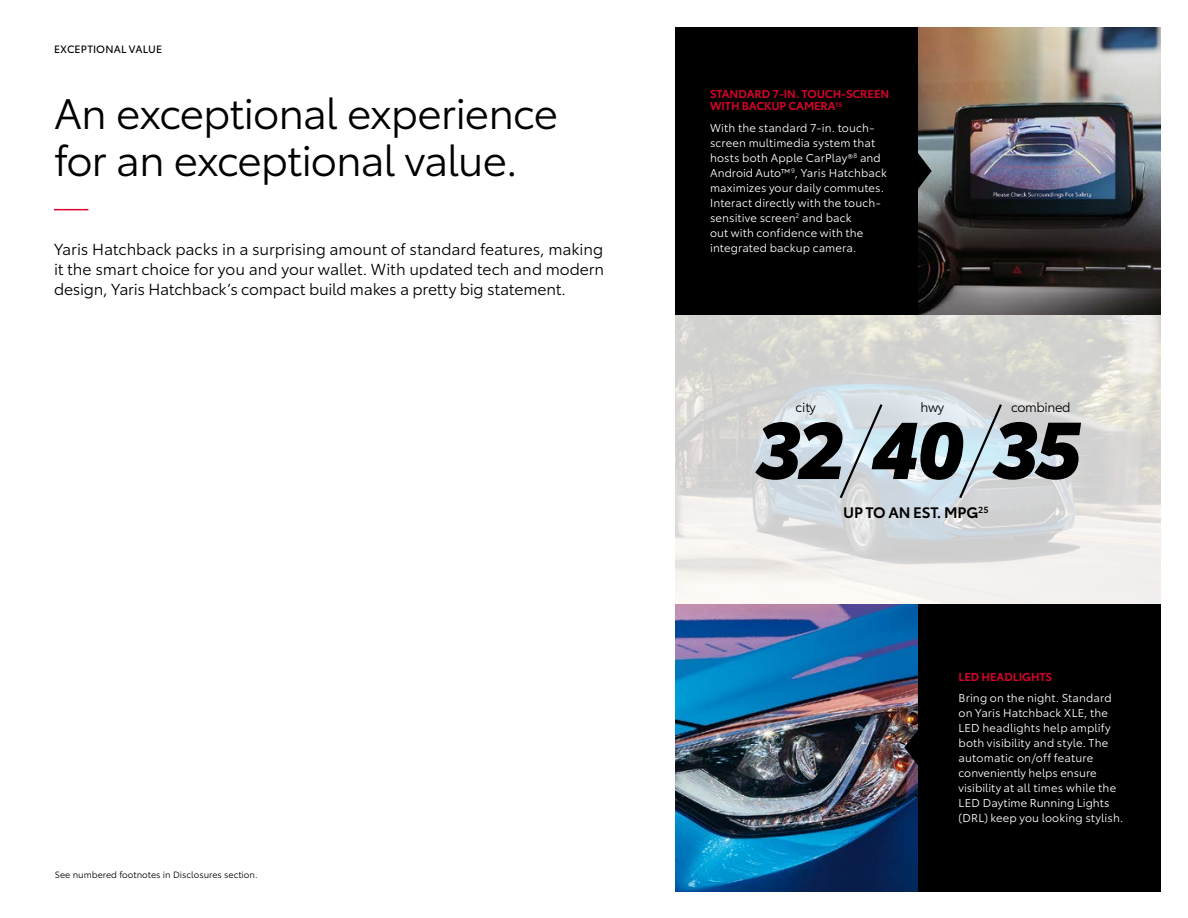
<style>
.page{position:relative;width:1188px;height:918px;background:#fff}
.page>*{position:absolute;margin:0;border:0;box-sizing:border-box;transform-origin:0 0}
.t1{font:italic 900 79.2px "Toyota Type";color:#000}
.t2{font:42px/46.5px "Toyota Type";letter-spacing:-.025em;color:#000}
.t3{font:15.75px/20.2px "Toyota Type";letter-spacing:-.015em;color:#000;text-align:justify}
.t4{font:600 15px "Toyota Type";letter-spacing:-.015em;color:#000}
.t5{font:13.05px "Toyota Type";letter-spacing:-.03em;color:#000}
.t6{font:11.25px/15px "Toyota Type";letter-spacing:.01em;color:#fff}
.t7{font:600 11.25px/12.8px "Toyota Type";letter-spacing:-.005em;color:#dc002e}
.t8{font:10.5px "Toyota Type";letter-spacing:.015em;color:#000}
.t9{font:9px "Toyota Type";color:#000}
</style>
<div class="page">
<hr style="left:54px;top:209px;width:34px;height:1px;background:#dc002e">
<img style="left:918px;top:27px;width:243px;height:288px">
<img style="left:675px;top:603px;width:243px;height:288px">
<div style="left:675px;top:27px;width:243px;height:288px;background:#000"></div>
<div style="left:918px;top:603px;width:243px;height:288px;background:#000"></div>
<svg style="left:675px;top:315px;width:486px;height:288px;background:#dddedd"></svg>
<svg style="left:838px;top:402px;width:46px;height:99px;background:#c9d4db"></svg>
<svg style="left:957px;top:402px;width:47px;height:99px;background:#c7d5dc"></svg>
<svg style="left:918px;top:153px;width:14px;height:36px"></svg>
<svg style="left:904px;top:729px;width:14px;height:37px"></svg>
<p class="t8" style="left:54px;top:41px;width:110px">EXCEPTIONAL VALUE</p>
<h2 class="t2" style="left:54px;top:88px;width:505px">An exceptional experience for an exceptional value.</h2>
<h3 class="t3" style="left:54px;top:238px;width:552px">Yaris Hatchback packs in a surprising amount of standard features, making it the smart choice for you and your wallet. With updated tech and modern design, Yaris Hatchback’s compact build makes a pretty big statement.</h3>
<p class="t9" style="left:55px;top:868px;width:204px">See numbered footnotes in Disclosures section.</p>
<p class="t7" style="left:710px;top:86px;width:181px">STANDARD 7-IN. TOUCH-SCREEN<br>WITH BACKUP CAMERA<sup>15</sup></p>
<p class="t6" style="left:710px;top:120px;width:178px">With the standard 7-in. touch&shy;screen multimedia system that hosts both Apple CarPlay®<sup>8</sup> and<br>Android Auto™<sup>9</sup>, Yaris Hatchback maximizes your daily commutes.<br>Interact directly with the touch&shy;sensitive screen<sup>2</sup> and back<br>out with confidence with the integrated backup camera.</p>
<p class="t5" style="left:796px;top:398px;width:22px">city</p>
<p class="t5" style="left:920px;top:398px;width:25px">hwy</p>
<p class="t5" style="left:1011px;top:398px;width:61px">combined</p>
<h1 class="t1" style="left:756px;top:387px;width:327px">32 40 35</h1>
<h3 class="t4" style="left:843px;top:501px;width:147px">UP TO AN EST. MPG<sup>25</sup></h3>
<p class="t7" style="left:959px;top:669px;width:95px">LED HEADLIGHTS</p>
<p class="t6" style="left:959px;top:690px;width:166px">Bring on the night. Standard on Yaris Hatchback XLE, the<br>LED headlights help amplify both visibility and style. The automatic on/off feature conveniently helps ensure visibility at all times while the<br>LED Daytime Running Lights (DRL) keep you looking stylish.</p>
</div>
